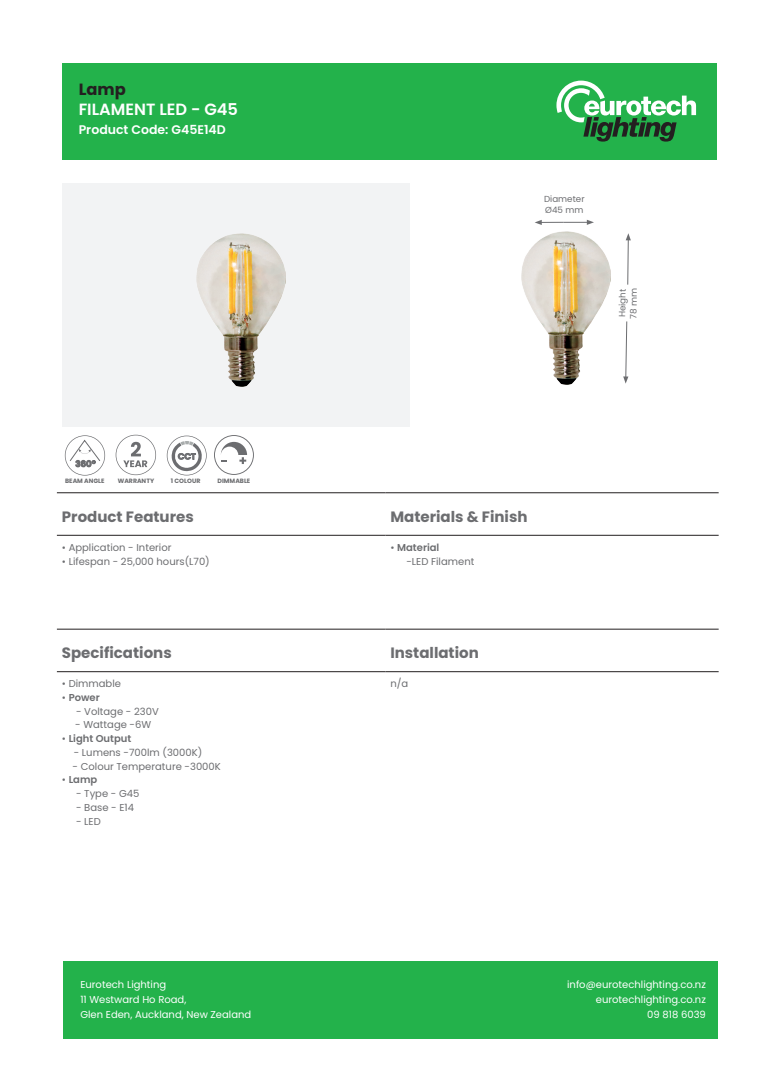
<style>
.page{position:relative;width:780px;height:1088px;background:#fff}
.page>*{position:absolute;margin:0;border:0;box-sizing:border-box;transform-origin:0 0}
.t1{font:600 16.25px "Poppins";color:#fff}
.t2{font:700 16.25px "Poppins";color:#231f20}
.t3{font:700 15px "Poppins";color:#6c6d70}
.t4{font:600 12.5px "Poppins";color:#fff}
.t5{font:10px/13.8px "Poppins";color:#6c6d70}
.t6{font:10px/15px "Poppins";color:#fff}
.t7{font:600 10px "Poppins";color:#6c6d70}
.Measurements{font:8.75px/11.2px "Poppins";color:#6c6d70}
.t8{font:600 8.5px "Poppins";color:#6c6d70}
.Icon_Labels{font:700 6.25px "Poppins";color:#6c6d70}
.s1{font-weight:600}
.s2{font-weight:400}
</style>
<div class="page">
<div style="left:63px;top:63px;width:654px;height:96px;background:#23b24b"></div>
<div style="left:63px;top:961px;width:654px;height:77px;background:#23b24b"></div>
<svg style="left:556px;top:81px;width:140px;height:61px"></svg>
<div style="left:63px;top:184px;width:347px;height:243px;background:#f2f3f4"></div>
<hr style="left:57px;top:492px;width:328px;height:1px;background:#231f20">
<hr style="left:385px;top:492px;width:333px;height:1px;background:#231f20">
<hr style="left:57px;top:535px;width:328px;height:1px;background:#231f20">
<hr style="left:385px;top:535px;width:333px;height:1px;background:#231f20">
<hr style="left:57px;top:629px;width:328px;height:1px;background:#231f20">
<hr style="left:385px;top:629px;width:333px;height:1px;background:#231f20">
<hr style="left:57px;top:671px;width:328px;height:1px;background:#231f20">
<hr style="left:385px;top:671px;width:333px;height:1px;background:#231f20">
<svg style="left:535px;top:220px;width:59px;height:5px"></svg>
<svg style="left:623px;top:321px;width:5px;height:63px"></svg>
<svg style="left:625px;top:233px;width:5px;height:52px"></svg>
<svg style="left:214px;top:435px;width:40px;height:40px"></svg>
<svg style="left:116px;top:435px;width:40px;height:40px"></svg>
<svg style="left:167px;top:436px;width:40px;height:39px"></svg>
<svg style="left:65px;top:435px;width:40px;height:41px"></svg>
<img style="left:197px;top:233px;width:89px;height:153px">
<img style="left:521px;top:231px;width:89px;height:153px">
<p class="t2" style="left:79px;top:80px;width:49px">Lamp</p>
<p class="t1" style="left:79px;top:100px;width:161px">FILAMENT LED - G45</p>
<p class="t4" style="left:79px;top:123px;width:149px">Product Code: G45E14D</p>
<p class="Measurements" style="left:544px;top:194px;width:42px;rotate:-1deg">Diameter</p>
<p class="Measurements" style="left:545px;top:205px;width:40px;rotate:-1deg">Ø45 mm</p>
<p class="Measurements" style="left:616px;top:318px;width:32px;rotate:-89deg">Height<br>78 mm</p>
<p class="t8" style="left:178px;top:451px;width:19px">CCT</p>
<p class="Icon_Labels" style="left:65px;top:477px;width:41px">BEAM ANGLE</p>
<p class="Icon_Labels" style="left:118px;top:477px;width:38px">WARRANTY</p>
<p class="Icon_Labels" style="left:171px;top:477px;width:31px">1 COLOUR</p>
<p class="Icon_Labels" style="left:217px;top:477px;width:34px">DIMMABLE</p>
<p class="t3" style="left:62px;top:508px;width:133px">Product Features</p>
<p class="t3" style="left:390px;top:508px;width:139px">Materials &amp; Finish</p>
<p class="t5" style="left:62px;top:540px;width:111px">• Application - Interior</p>
<p class="t5" style="left:62px;top:554px;width:149px">• Lifespan - 25,000 hours(L70)</p>
<p class="t5" style="left:406px;top:540px;width:69px;text-indent:-16px">• <span class="s1">Material<br></span>-LED Filament</p>
<p class="t3" style="left:62px;top:644px;width:111px">Specifications</p>
<p class="t3" style="left:390px;top:644px;width:90px">Installation</p>
<p class="t5" style="left:62px;top:677px;width:61px">• Dimmable</p>
<p class="t7" style="left:62px;top:692px;width:39px"><span class="s2">•</span> Power</p>
<p class="t5" style="left:76px;top:704px;width:84px">- Voltage - 230V</p>
<p class="t5" style="left:75px;top:718px;width:77px">- Wattage -6W</p>
<p class="t7" style="left:62px;top:733px;width:71px"><span class="s2">•</span> Light Output</p>
<p class="t5" style="left:74px;top:745px;width:130px">- Lumens -700lm (3000K)</p>
<p class="t5" style="left:73px;top:759px;width:150px">- Colour Temperature -3000K</p>
<p class="t7" style="left:62px;top:774px;width:37px"><span class="s2">•</span> Lamp</p>
<p class="t5" style="left:76px;top:787px;width:65px">- Type - G45</p>
<p class="t5" style="left:76px;top:800px;width:59px">- Base - E14</p>
<p class="t5" style="left:76px;top:814px;width:26px">- LED</p>
<p class="t5" style="left:390px;top:677px;width:19px">n/a</p>
<p class="t6" style="left:80px;top:977px;width:172px">Eurotech Lighting<br>11 Westward Ho Road,<br>Glen Eden, Auckland, New Zealand</p>
<p class="t6" style="left:567px;top:977px;width:140px;text-align:right">info@eurotechlighting.co.nz eurotechlighting.co.nz<br>09 818 6039</p>
</div>
